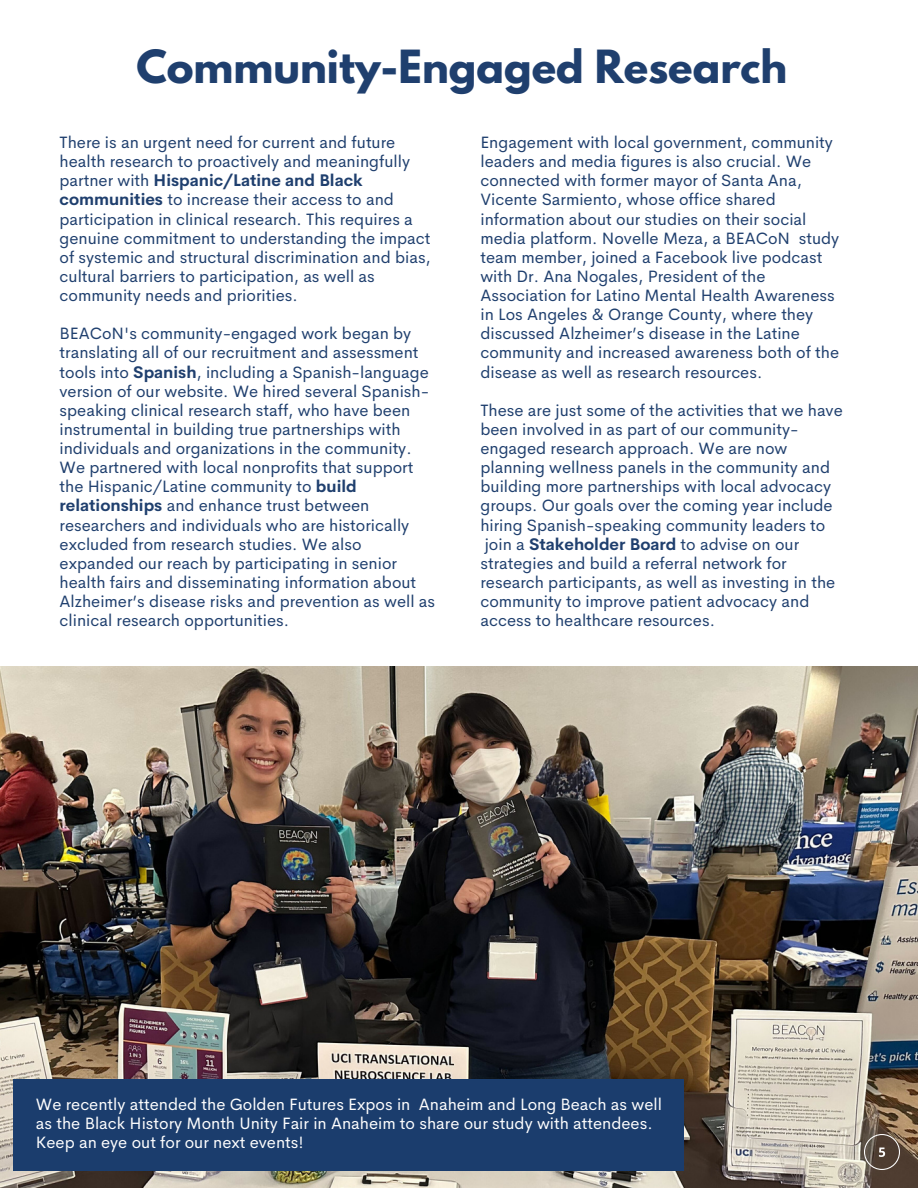
<style>
.page{position:relative;width:918px;height:1188px;background:#fff}
.page>*{position:absolute;margin:0;border:0;box-sizing:border-box;transform-origin:0 0}
.t1{font:700 40.5px "League Spartan";color:#1f3f6e}
.t2{font:16.5px/19.2px "Cerebri Sans";color:#1f3f6e}
.t3{font:16.5px/19.2px "Cerebri Sans";color:#fefefe}
.s1{font-weight:700}
</style>
<div class="page">
<img style="left:0;top:667px;width:918px;height:521px">
<div style="left:13px;top:1080px;width:670px;height:91px;background:#1b3d6d"></div>
<svg style="left:864px;top:1134px;width:36px;height:36px"></svg>
<p class="t1" style="left:136px;top:47px;width:652px">Community-Engaged Research</p>
<p class="t2" style="left:60px;top:133px;width:373px">There is an urgent need for current and future health research to proactively and meaningfully partner with <span class="s1">Hispanic/Latine and Black communities</span> to increase their access to and participation in clinical research. This requires a genuine commitment to understanding the impact of systemic and structural discrimination and bias, cultural barriers to participation, as well as community needs and priorities.</p>
<p class="t2" style="left:60px;top:324px;width:377px">BEACoN's community-engaged work began by translating all of our recruitment and assessment tools into <span class="s1">Spanish</span>, including a Spanish-language version of our website. We hired several Spanish&shy;speaking clinical research staff, who have been instrumental in building true partnerships with individuals and organizations in the community.<br>We partnered with local nonprofits that support the Hispanic/Latine community to <span class="s1">build relationships</span> and enhance trust between researchers and individuals who are historically excluded from research studies. We also expanded our reach by participating in senior health fairs and disseminating information about Alzheimer’s disease risks and prevention as well as clinical research opportunities.</p>
<p class="t2" style="left:480px;top:133px;width:360px">Engagement with local government, community leaders and media figures is also crucial. We connected with former mayor of Santa Ana, Vicente Sarmiento, whose office shared information about our studies on their social media platform. Novelle Meza, a BEACoN study team member, joined a Facebook live podcast with Dr. Ana Nogales, President of the Association for Latino Mental Health Awareness in Los Angeles &amp; Orange County, where they discussed Alzheimer’s disease in the Latine community and increased awareness both of the disease as well as research resources.</p>
<p class="t2" style="left:480px;top:400px;width:364px">These are just some of the activities that we have been involved in as part of our community&shy;engaged research approach. We are now planning wellness panels in the community and building more partnerships with local advocacy groups. Our goals over the coming year include hiring Spanish-speaking community leaders to join a <span class="s1">Stakeholder Board</span> to advise on our strategies and build a referral network for research participants, as well as investing in the community to improve patient advocacy and access to healthcare resources.</p>
<p class="t3" style="left:36px;top:1094px;width:628px">We recently attended the Golden Futures Expos in Anaheim and Long Beach as well as the Black History Month Unity Fair in Anaheim to share our study with attendees.<br>Keep an eye out for our next events!</p>
</div>
